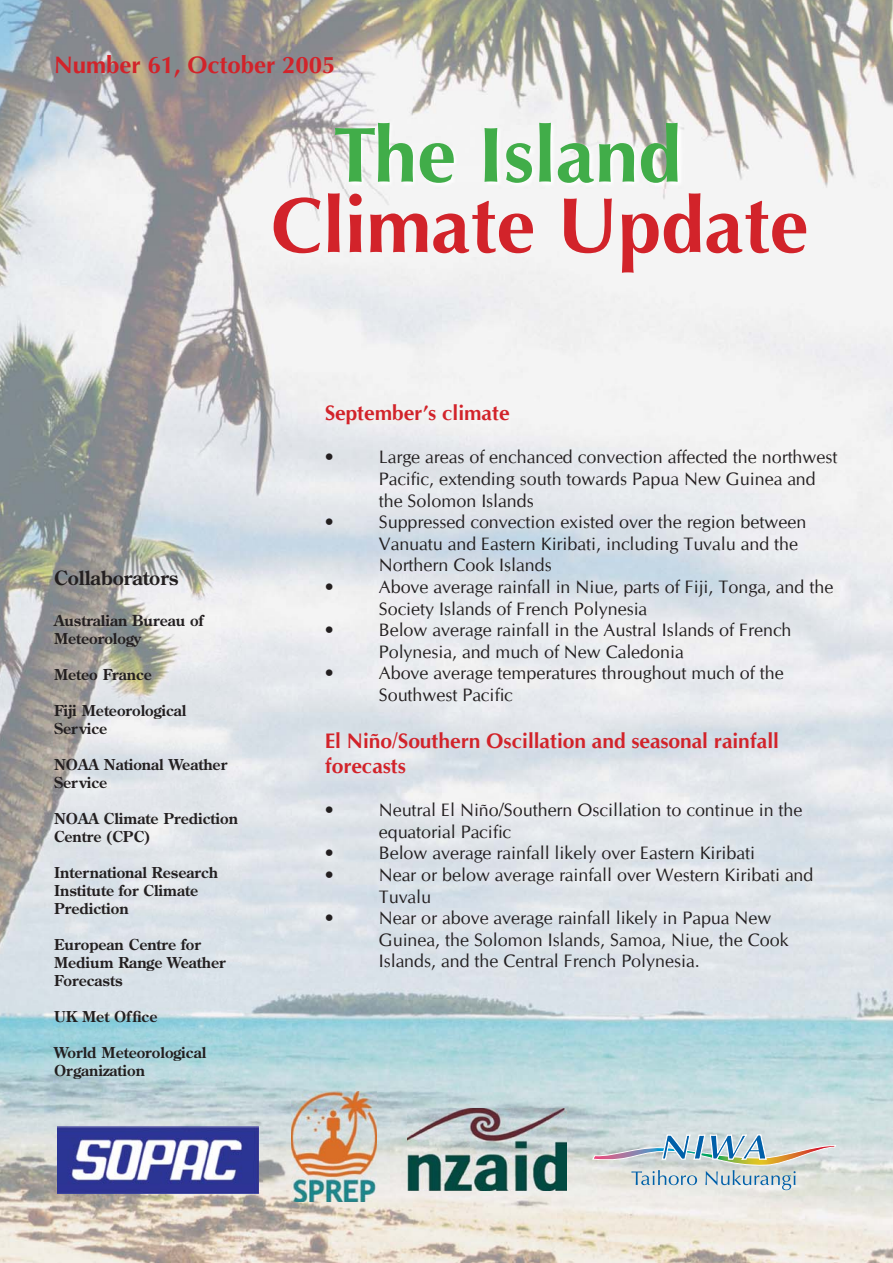
<style>
.page{position:relative;width:893px;height:1263px;background:#fff}
.page>*{position:absolute;margin:0;border:0;box-sizing:border-box;transform-origin:0 0}
.t1{font:700 78px "Optima";color:#d2232a}
.t2{font:700 78px "Optima";color:#41ad49}
.t3{font:700 24px "Optima";color:#d2232a}
.t4{font:700 21px/25.2px "CG Omega";color:#d2232a}
.t5{font:700 19.5px "Century Old Style Std";color:#231f20}
.t6{font:18px/21.6px "CG Omega";color:#231f20}
.t7{font:700 15px/18px "Century Old Style Std";color:#231f20}
</style>
<div class="page">
<img style="left:0;top:0;width:892px;height:1263px">
<img style="left:332px;top:120px;width:352px;height:69px">
<img style="left:54px;top:571px;width:188px;height:511px">
<svg style="left:592px;top:1134px;width:244px;height:56px;background:#c5d0d1"></svg>
<img style="left:407px;top:1108px;width:159px;height:83px">
<img style="left:291px;top:1091px;width:85px;height:111px">
<img style="left:57px;top:1127px;width:201px;height:66px">
<h2 class="t3" style="left:54px;top:54px;width:283px">Number 61, October 2005</h2>
<h1 class="t2" style="left:333px;top:123px;width:350px">The Island</h1>
<h1 class="t1" style="left:271px;top:193px;width:539px">Climate Update</h1>
<p class="t5" style="left:54px;top:568px;width:126px">Collaborators</p>
<p class="t7" style="left:54px;top:613px;width:151px">Australian Bureau of<br>Meteorology</p>
<p class="t7" style="left:54px;top:667px;width:99px">Meteo France</p>
<p class="t7" style="left:54px;top:703px;width:134px">Fiji Meteorological<br>Service</p>
<p class="t7" style="left:54px;top:757px;width:175px">NOAA National Weather<br>Service</p>
<p class="t7" style="left:54px;top:811px;width:185px">NOAA Climate Prediction<br>Centre (CPC)</p>
<p class="t7" style="left:54px;top:865px;width:166px">International Research<br>Institute for Climate<br>Prediction</p>
<p class="t7" style="left:54px;top:937px;width:173px">European Centre for<br>Medium Range Weather<br>Forecasts</p>
<p class="t7" style="left:54px;top:1009px;width:105px">UK Met Office</p>
<p class="t7" style="left:54px;top:1045px;width:154px">World Meteorological<br>Organization</p>
<p class="t4" style="left:325px;top:400px;width:186px">September’s climate</p>
<p class="t6" style="left:325px;top:446px;width:10px">•</p>
<p class="t6" style="left:379px;top:446px;width:460px">Large areas of enchanced convection affected the northwest<br>Pacific, extending south towards Papua New Guinea and the Solomon Islands</p>
<p class="t6" style="left:325px;top:511px;width:10px">•</p>
<p class="t6" style="left:379px;top:511px;width:429px">Suppressed convection existed over the region between<br>Vanuatu and Eastern Kiribati, including Tuvalu and the<br>Northern Cook Islands</p>
<p class="t6" style="left:325px;top:576px;width:10px">•</p>
<p class="t6" style="left:379px;top:576px;width:456px">Above average rainfall in Niue, parts of Fiji, Tonga, and the<br>Society Islands of French Polynesia</p>
<p class="t6" style="left:325px;top:619px;width:10px">•</p>
<p class="t6" style="left:379px;top:619px;width:414px">Below average rainfall in the Austral Islands of French<br>Polynesia, and much of New Caledonia</p>
<p class="t6" style="left:325px;top:662px;width:10px">•</p>
<p class="t6" style="left:379px;top:662px;width:406px">Above average temperatures throughout much of the<br>Southwest Pacific</p>
<p class="t4" style="left:325px;top:728px;width:455px">El Niño/Southern Oscillation and seasonal rainfall forecasts</p>
<p class="t6" style="left:325px;top:799px;width:10px">•</p>
<p class="t6" style="left:379px;top:799px;width:425px">Neutral El Niño/Southern Oscillation to continue in the equatorial Pacific</p>
<p class="t6" style="left:325px;top:842px;width:10px">•</p>
<p class="t6" style="left:379px;top:842px;width:378px">Below average rainfall likely over Eastern Kiribati</p>
<p class="t6" style="left:325px;top:864px;width:10px">•</p>
<p class="t6" style="left:379px;top:864px;width:436px">Near or below average rainfall over Western Kiribati and<br>Tuvalu</p>
<p class="t6" style="left:325px;top:907px;width:10px">•</p>
<p class="t6" style="left:379px;top:907px;width:411px">Near or above average rainfall likely in Papua New<br>Guinea, the Solomon Islands, Samoa, Niue, the Cook<br>Islands, and the Central French Polynesia.</p>
</div>
